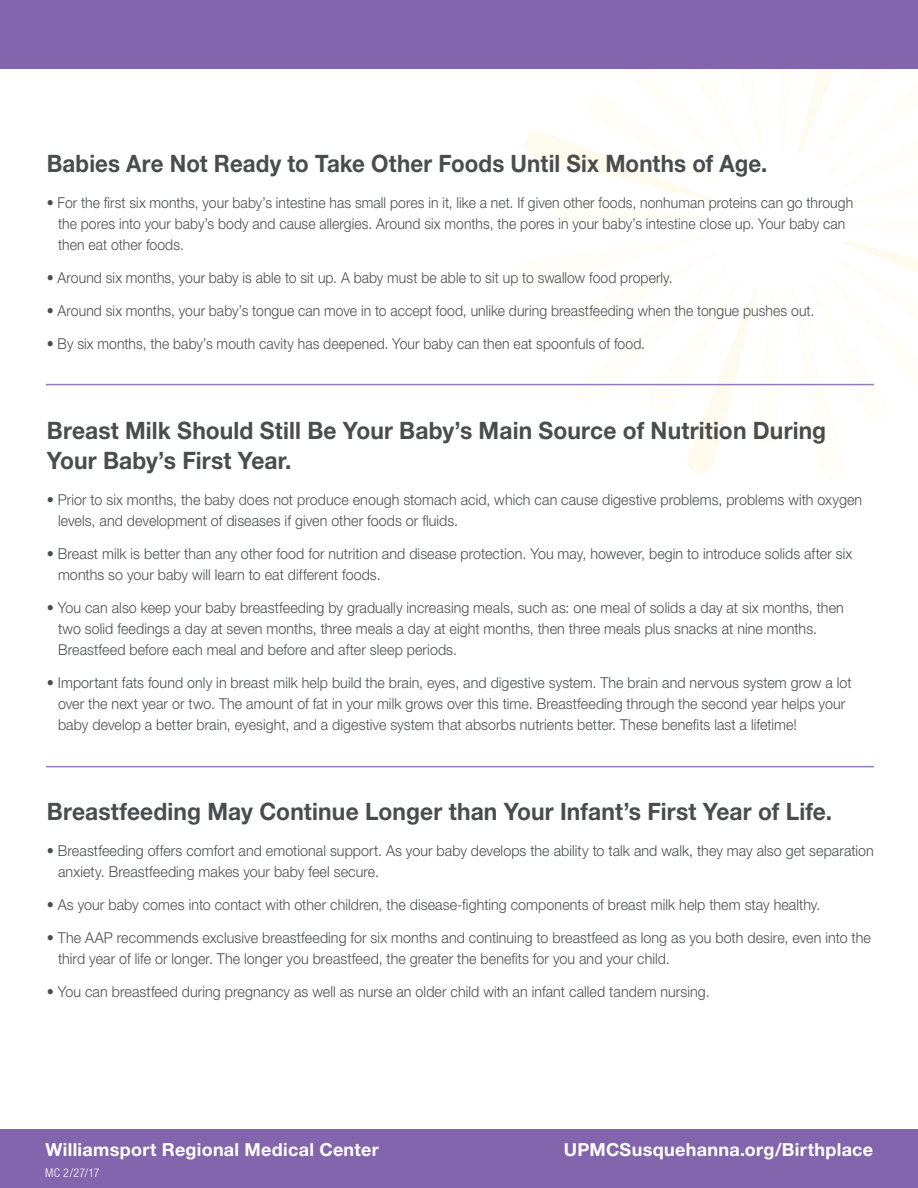
<style>
.page{position:relative;width:918px;height:1188px;background:#fff}
.page>*{position:absolute;margin:0;border:0;box-sizing:border-box;transform-origin:0 0}
.t1{font:700 24px/30px "Helvetica Neue LT Std";letter-spacing:.005em;color:#4b4c4d;scale:.95 1}
.t2{font:700 24px "Helvetica Neue LT Std";letter-spacing:.005em;color:#4b4c4d;scale:.93 1}
.t3{font:700 18px "Helvetica Neue LT Std";letter-spacing:.015em;color:#fff}
.t4{font:300 15px/21px "Helvetica Neue LT Std";letter-spacing:.005em;color:#4b4c4d;scale:.95 1}
.t5{font:300 15px/21px "Helvetica Neue LT Std";letter-spacing:.005em;color:#4b4c4d;scale:.93 1}
.t6{font:300 condensed 12px "Helvetica Neue LT Std";color:#fff}
</style>
<div class="page">
<div style="left:0;top:1130px;width:918px;height:58px;background:#8265ac"></div>
<svg style="left:791px;top:241px;width:127px;height:145px"></svg>
<svg style="left:516px;top:287px;width:263px;height:187px"></svg>
<svg style="left:776px;top:68px;width:142px;height:86px"></svg>
<svg style="left:522px;top:68px;width:243px;height:133px"></svg>
<div style="left:0;top:0;width:918px;height:68px;background:#8265ac"></div>
<hr style="left:46px;top:384px;width:828px;height:1px;background:#957cb9">
<hr style="left:46px;top:766px;width:828px;height:1px;background:#957cb9">
<h1 class="t2" style="left:47px;top:149px;width:776px">Babies Are Not Ready to Take Other Foods Until Six Months of Age.</h1>
<p class="t5" style="left:58px;top:192px;width:857px;text-indent:-11px">• For the first six months, your baby’s intestine has small pores in it, like a net. If given other foods, nonhuman proteins can go through the pores into your baby’s body and cause allergies. Around six months, the pores in your baby’s intestine close up. Your baby can then eat other foods.</p>
<p class="t5" style="left:47px;top:267px;width:675px">• Around six months, your baby is able to sit up. A baby must be able to sit up to swallow food properly.</p>
<p class="t5" style="left:47px;top:300px;width:827px">• Around six months, your baby’s tongue can move in to accept food, unlike during breastfeeding when the tongue pushes out.</p>
<p class="t5" style="left:47px;top:333px;width:645px">• By six months, the baby’s mouth cavity has deepened. Your baby can then eat spoonfuls of food.</p>
<h1 class="t1" style="left:47px;top:415px;width:822px">Breast Milk Should Still Be Your Baby’s Main Source of Nutrition During<br>Your Baby’s First Year.</h1>
<p class="t4" style="left:58px;top:489px;width:848px;text-indent:-11px">• Prior to six months, the baby does not produce enough stomach acid, which can cause digestive problems, problems with oxygen levels, and development of diseases if given other foods or fluids.</p>
<p class="t4" style="left:58px;top:543px;width:838px;text-indent:-11px">• Breast milk is better than any other food for nutrition and disease protection. You may, however, begin to introduce solids after six months so your baby will learn to eat different foods.</p>
<p class="t4" style="left:58px;top:597px;width:829px;text-indent:-11px">• You can also keep your baby breastfeeding by gradually increasing meals, such as: one meal of solids a day at six months, then two solid feedings a day at seven months, three meals a day at eight months, then three meals plus snacks at nine months.<br>Breastfeed before each meal and before and after sleep periods.</p>
<p class="t4" style="left:58px;top:672px;width:837px;text-indent:-11px">• Important fats found only in breast milk help build the brain, eyes, and digestive system. The brain and nervous system grow a lot over the next year or two. The amount of fat in your milk grows over this time. Breastfeeding through the second year helps your baby develop a better brain, eyesight, and a digestive system that absorbs nutrients better. These benefits last a lifetime!</p>
<h1 class="t1" style="left:47px;top:796px;width:828px">Breastfeeding May Continue Longer than Your Infant’s First Year of Life.</h1>
<p class="t4" style="left:58px;top:840px;width:860px;text-indent:-11px">• Breastfeeding offers comfort and emotional support. As your baby develops the ability to talk and walk, they may also get separation anxiety. Breastfeeding makes your baby feel secure.</p>
<p class="t4" style="left:47px;top:894px;width:816px">• As your baby comes into contact with other children, the disease-fighting components of breast milk help them stay healthy.</p>
<p class="t4" style="left:58px;top:927px;width:857px;text-indent:-11px">• The AAP recommends exclusive breastfeeding for six months and continuing to breastfeed as long as you both desire, even into the third year of life or longer. The longer you breastfeed, the greater the benefits for you and your child.</p>
<p class="t4" style="left:47px;top:981px;width:699px">• You can breastfeed during pregnancy as well as nurse an older child with an infant called tandem nursing.</p>
<p class="t3" style="left:46px;top:1138px;width:335px">Williamsport Regional Medical Center</p>
<p class="t3" style="left:564px;top:1138px;width:311px">UPMCSusquehanna.org/Birthplace</p>
<p class="t6" style="left:45px;top:1165px;width:56px">MC 2/27/17</p>
</div>
